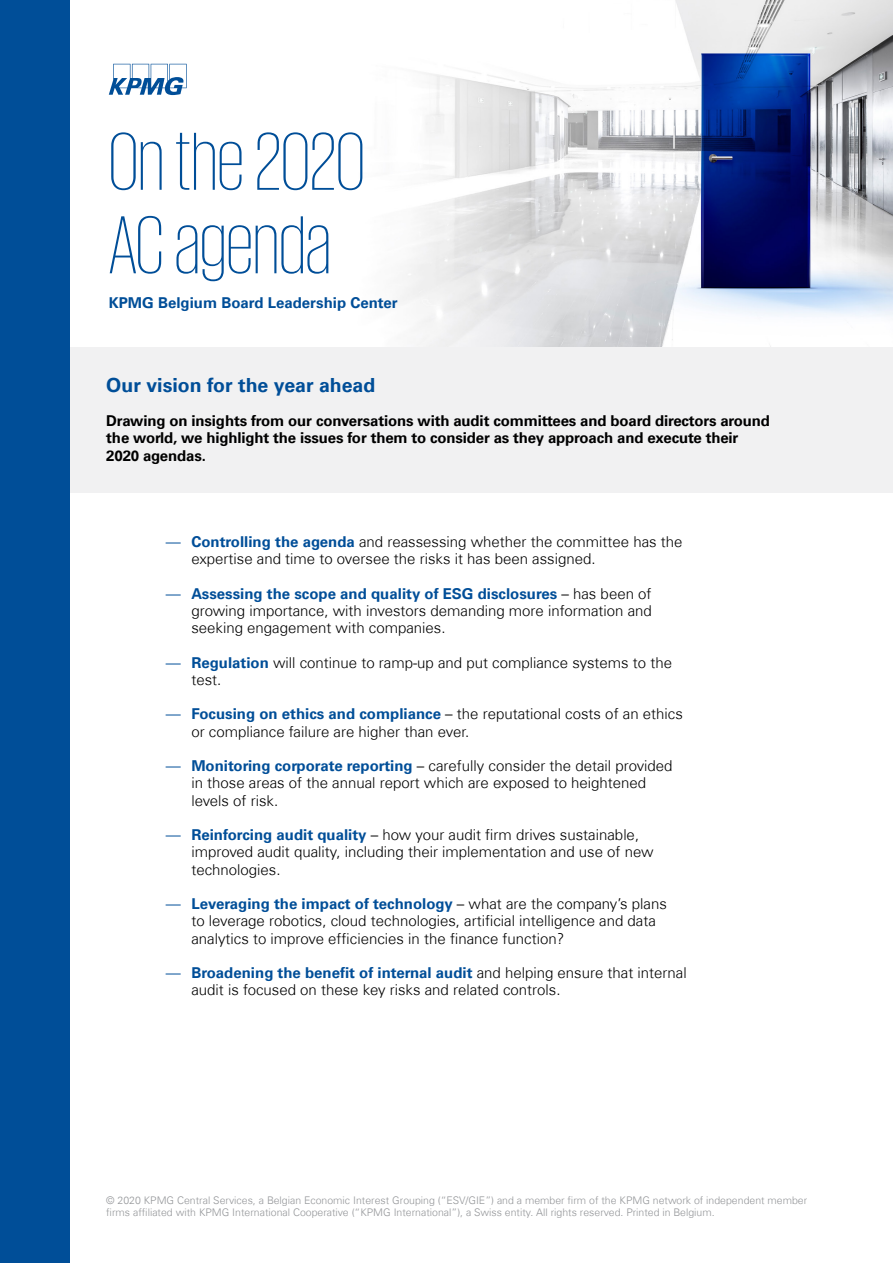
<style>
.page{position:relative;width:893px;height:1263px;background:#fff}
.page>*{position:absolute;margin:0;border:0;box-sizing:border-box;transform-origin:0 0}
.t1{font:200 84px/83.6px "KPMG";color:#004e98}
.t2{font:700 19.5px "Universfor KPMG";color:#004e98}
.t3{font:300 15px/17.2px "Universfor KPMG";color:#000}
.t4{font:700 15px/17.2px "Universfor KPMG";letter-spacing:-.01em;color:#000}
.t5{font:700 15px "Universfor KPMG";color:#004e98}
.t6{font:300 10.5px/12.6px "Universfor KPMG";color:#939598}
.s1{color:#004e98}
.s2{font-weight:700;color:#004e98}
</style>
<div class="page">
<div style="left:64px;top:347px;width:829px;height:146px;background:#f1f1f2"></div>
<img style="left:69px;top:0;width:824px;height:347px">
<div style="left:0;top:0;width:69px;height:1263px;background:#004e98"></div>
<svg style="left:109px;top:64px;width:78px;height:31px"></svg>
<h1 class="t1" style="left:109px;top:118px;width:258px">On the 2020<br>AC agenda</h1>
<p class="t5" style="left:109px;top:294px;width:290px">KPMG Belgium Board Leadership Center</p>
<h2 class="t2" style="left:106px;top:373px;width:271px">Our vision for the year ahead</h2>
<p class="t4" style="left:106px;top:412px;width:665px">Drawing on insights from our conversations with audit committees and board directors around the world, we highlight the issues for them to consider as they approach and execute their<br>2020 agendas.</p>
<p class="t3" style="left:191px;top:533px;width:493px;text-indent:-26px"><span class="s1">—</span> <span class="s2">Controlling the agenda</span> and reassessing whether the committee has the expertise and time to oversee the risks it has been assigned.</p>
<p class="t3" style="left:191px;top:585px;width:462px;text-align:justify;text-indent:-26px"><span class="s1">—</span> <span class="s2">Assessing the scope and quality of ESG disclosures</span> – has been of growing importance, with investors demanding more information and seeking engagement with companies.</p>
<p class="t3" style="left:191px;top:654px;width:482px;text-indent:-26px"><span class="s1">—</span> <span class="s2">Regulation</span> will continue to ramp-up and put compliance systems to the test.</p>
<p class="t3" style="left:191px;top:705px;width:493px;text-indent:-26px"><span class="s1">—</span> <span class="s2">Focusing on ethics and compliance</span> – the reputational costs of an ethics or compliance failure are higher than ever.</p>
<p class="t3" style="left:191px;top:757px;width:483px;text-indent:-26px"><span class="s1">—</span> <span class="s2">Monitoring corporate reporting</span> – carefully consider the detail provided in those areas of the annual report which are exposed to heightened levels of risk.</p>
<p class="t3" style="left:191px;top:826px;width:464px;text-indent:-26px"><span class="s1">—</span> <span class="s2">Reinforcing audit quality</span> – how your audit firm drives sustainable, improved audit quality, including their implementation and use of new technologies.</p>
<p class="t3" style="left:191px;top:895px;width:477px;text-indent:-26px"><span class="s1">—</span> <span class="s2">Leveraging the impact of technology</span> – what are the company’s plans to leverage robotics, cloud technologies, artificial intelligence and data analytics to improve efficiencies in the finance function?</p>
<p class="t3" style="left:191px;top:964px;width:497px;text-indent:-26px"><span class="s1">—</span> <span class="s2">Broadening the benefit of internal audit</span> and helping ensure that internal audit is focused on these key risks and related controls.</p>
<p class="t6" style="left:106px;top:1194px;width:702px">© 2020 KPMG Central Services, a Belgian Economic Interest Grouping (“ESV/GIE”) and a member firm of the KPMG network of independent member firms affiliated with KPMG International Cooperative (“KPMG International”), a Swiss entity. All rights reserved. Printed in Belgium.</p>
</div>
